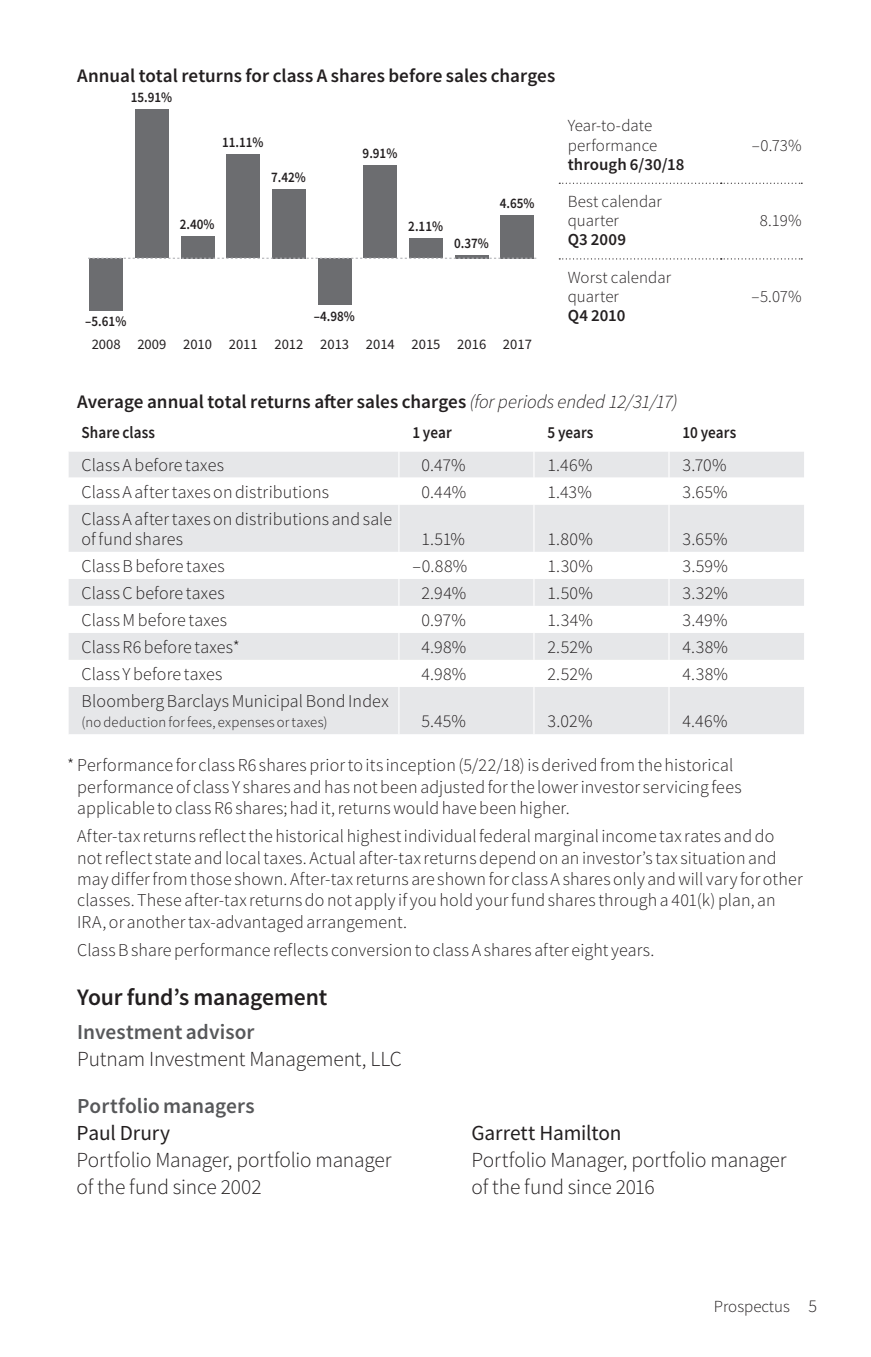
<style>
.page{position:relative;width:871px;height:1357px;background:#fff}
.page>*{position:absolute;margin:0;border:0;box-sizing:border-box;transform-origin:0 0}
.SubHead_1{font:600 23.62px "Source Sans Pro";letter-spacing:-.01em;color:#231f20}
.PortMgr{font:300 21.38px/27px "Source Sans Pro";letter-spacing:-.01em;color:#231f20}
.SubHead_2{font:600 21.38px "Source Sans Pro";letter-spacing:.005em;color:#57585a}
.Text{font:300 21.38px "Source Sans Pro";letter-spacing:-.01em;color:#231f20}
.SubHead_3{font:600 19.12px "Source Sans Pro";color:#231f20}
.Foot_no_symbol{font:300 18px/21.4px "Source Sans Pro";letter-spacing:.01em;color:#231f20}
.Table_Left{font:300 18px/20.2px "Source Sans Pro";letter-spacing:.01em;color:#231f20}
.Foot_symbol2{font:300 18px/21.4px "Source Sans Pro";letter-spacing:.005em;color:#231f20}
.Chart_Table_Stub{font:300 16.88px/19.1px "Source Sans Pro";color:#231f20}
.Table_ColHd_Left{font:600 16.88px "Source Sans Pro";letter-spacing:.005em;color:#231f20;scale:.9 1}
.Chart_Table_Column{font:300 16.88px "Source Sans Pro";color:#231f20}
.t1{font:600 14.62px/22.1px "Source Sans Pro";color:#231f20;text-align:center;scale:.9 1}
.Table_Left-2{font:300 14.62px "Source Sans Pro";letter-spacing:.02em;color:#231f20}
.t2{font:14.62px "Source Sans Pro";color:#231f20}
.s1{font-weight:400}
.s2{font-weight:600}
.s3{font-weight:300;font-style:italic}
.s4{font-size:18px}
</style>
<div class="page">
<div style="left:89px;top:258px;width:34px;height:53px;background:#6c6d70"></div>
<div style="left:135px;top:109px;width:34px;height:149px;background:#6c6d70"></div>
<div style="left:181px;top:236px;width:33px;height:22px;background:#6c6d70"></div>
<div style="left:226px;top:154px;width:34px;height:104px;background:#6c6d70"></div>
<div style="left:272px;top:189px;width:34px;height:69px;background:#6c6d70"></div>
<div style="left:318px;top:258px;width:33px;height:47px;background:#6c6d70"></div>
<div style="left:363px;top:165px;width:34px;height:93px;background:#6c6d70"></div>
<div style="left:409px;top:238px;width:34px;height:20px;background:#6c6d70"></div>
<hr style="left:455px;top:255px;width:33px;height:3px;background:#6c6d70">
<div style="left:501px;top:215px;width:33px;height:44px;background:#6c6d70"></div>
<svg style="left:88px;top:258px;width:448px;height:1px"></svg>
<svg style="left:559px;top:183px;width:243px;height:1px"></svg>
<svg style="left:559px;top:258px;width:243px;height:1px"></svg>
<div style="left:69px;top:452px;width:735px;height:282px;background:#e6e7e9"></div>
<svg style="left:69px;top:478px;width:735px;height:209px"></svg>
<svg style="left:398px;top:452px;width:1px;height:53px"></svg>
<svg style="left:533px;top:452px;width:1px;height:53px"></svg>
<svg style="left:668px;top:452px;width:1px;height:53px"></svg>
<hr style="left:398px;top:505px;width:1px;height:47px;background:#fff">
<hr style="left:533px;top:505px;width:1px;height:47px;background:#fff">
<hr style="left:668px;top:505px;width:1px;height:47px;background:#fff">
<svg style="left:398px;top:552px;width:1px;height:135px"></svg>
<svg style="left:533px;top:552px;width:1px;height:135px"></svg>
<svg style="left:668px;top:552px;width:1px;height:135px"></svg>
<hr style="left:398px;top:687px;width:1px;height:47px;background:#fff">
<hr style="left:533px;top:687px;width:1px;height:47px;background:#fff">
<hr style="left:668px;top:687px;width:1px;height:47px;background:#fff">
<p class="SubHead_3" style="left:77px;top:63px;width:479px">Annual total returns for class A shares before sales charges</p>
<p class="t1" style="left:131px;top:86px;width:48px">15.91%</p>
<p class="t1" style="left:222px;top:131px;width:48px">11.11%</p>
<p class="t1" style="left:271px;top:166px;width:40px">7.42%</p>
<p class="t1" style="left:180px;top:213px;width:40px">2.40%</p>
<p class="t1" style="left:363px;top:142px;width:40px">9.91%</p>
<p class="t1" style="left:408px;top:215px;width:40px">2.11%</p>
<p class="t1" style="left:500px;top:192px;width:40px">4.65%</p>
<p class="t1" style="left:454px;top:232px;width:40px">0.37%</p>
<p class="t1" style="left:85px;top:310px;width:47px">–5.61%<br><span class="s1">2008</span></p>
<p class="t2" style="left:137px;top:334px;width:30px">2009</p>
<p class="t2" style="left:183px;top:334px;width:30px">2010</p>
<p class="t2" style="left:229px;top:334px;width:30px">2011</p>
<p class="t2" style="left:274px;top:334px;width:30px">2012</p>
<p class="t1" style="left:314px;top:302px;width:47px;line-height:27.9px">–4.98%<br><span class="s1">2013</span></p>
<p class="t2" style="left:366px;top:334px;width:30px">2014</p>
<p class="t2" style="left:411px;top:334px;width:30px">2015</p>
<p class="t2" style="left:457px;top:334px;width:30px">2016</p>
<p class="t2" style="left:503px;top:334px;width:30px">2017</p>
<p class="Chart_Table_Stub" style="left:568px;top:116px;width:118px">Year-to-date performance <span class="s2">through 6/30/18</span></p>
<p class="Chart_Table_Stub" style="left:568px;top:192px;width:96px">Best calendar quarter<br><span class="s2">Q3 2009</span></p>
<p class="Chart_Table_Stub" style="left:568px;top:268px;width:105px">Worst calendar quarter<br><span class="s2">Q4 2010</span></p>
<p class="Chart_Table_Column" style="left:752px;top:135px;width:51px">–0.73%</p>
<p class="Chart_Table_Column" style="left:759px;top:210px;width:44px">8.19%</p>
<p class="Chart_Table_Column" style="left:751px;top:286px;width:52px">–5.07%</p>
<p class="SubHead_3" style="left:77px;top:389px;width:602px">Average annual total returns after sales charges <span class="s3">(for periods ended 12/31/17)</span></p>
<p class="Table_ColHd_Left" style="left:82px;top:421px;width:83px">Share class</p>
<p class="Table_ColHd_Left" style="left:412px;top:421px;width:45px">1 year</p>
<p class="Table_ColHd_Left" style="left:547px;top:421px;width:53px">5 years</p>
<p class="Table_ColHd_Left" style="left:682px;top:421px;width:61px">10 years</p>
<p class="Table_Left" style="left:82px;top:455px;width:144px">Class A before taxes</p>
<p class="Table_Left" style="left:421px;top:455px;width:46px">0.47%</p>
<p class="Table_Left" style="left:547px;top:455px;width:47px">1.46%</p>
<p class="Table_Left" style="left:682px;top:455px;width:46px">3.70%</p>
<p class="Table_Left" style="left:82px;top:482px;width:249px">Class A after taxes on distributions</p>
<p class="Table_Left" style="left:421px;top:482px;width:47px">0.44%</p>
<p class="Table_Left" style="left:547px;top:482px;width:46px">1.43%</p>
<p class="Table_Left" style="left:682px;top:482px;width:47px">3.65%</p>
<p class="Table_Left" style="left:82px;top:509px;width:312px">Class A after taxes on distributions and sale of fund shares</p>
<p class="Table_Left" style="left:421px;top:529px;width:45px">1.51%</p>
<p class="Table_Left" style="left:547px;top:529px;width:47px">1.80%</p>
<p class="Table_Left" style="left:682px;top:529px;width:47px">3.65%</p>
<p class="Table_Left" style="left:82px;top:556px;width:145px">Class B before taxes</p>
<p class="Table_Left" style="left:412px;top:556px;width:57px">–0.88%</p>
<p class="Table_Left" style="left:547px;top:556px;width:47px">1.30%</p>
<p class="Table_Left" style="left:682px;top:556px;width:47px">3.59%</p>
<p class="Table_Left" style="left:82px;top:583px;width:145px">Class C before taxes</p>
<p class="Table_Left" style="left:421px;top:583px;width:47px">2.94%</p>
<p class="Table_Left" style="left:547px;top:583px;width:47px">1.50%</p>
<p class="Table_Left" style="left:682px;top:583px;width:47px">3.32%</p>
<p class="Table_Left" style="left:82px;top:610px;width:147px">Class M before taxes</p>
<p class="Table_Left" style="left:421px;top:610px;width:46px">0.97%</p>
<p class="Table_Left" style="left:547px;top:610px;width:47px">1.34%</p>
<p class="Table_Left" style="left:682px;top:610px;width:46px">3.49%</p>
<p class="Table_Left" style="left:82px;top:637px;width:160px">Class R6 before taxes*</p>
<p class="Table_Left" style="left:421px;top:637px;width:47px">4.98%</p>
<p class="Table_Left" style="left:547px;top:637px;width:47px">2.52%</p>
<p class="Table_Left" style="left:682px;top:637px;width:47px">4.38%</p>
<p class="Table_Left" style="left:82px;top:664px;width:142px">Class Y before taxes</p>
<p class="Table_Left" style="left:421px;top:664px;width:47px">4.98%</p>
<p class="Table_Left" style="left:547px;top:664px;width:47px">2.52%</p>
<p class="Table_Left" style="left:682px;top:664px;width:47px">4.38%</p>
<p class="Table_Left" style="left:82px;top:691px;width:309px">Bloomberg Barclays Municipal Bond Index</p>
<p class="Table_Left-2" style="left:82px;top:713px;width:247px">(no deduction for fees, expenses or taxes)</p>
<p class="Table_Left" style="left:421px;top:711px;width:46px">5.45%</p>
<p class="Table_Left" style="left:547px;top:711px;width:47px">3.02%</p>
<p class="Table_Left" style="left:682px;top:711px;width:47px">4.46%</p>
<p class="Foot_symbol2" style="left:77px;top:755px;width:666px;text-indent:-10px">* Performance for class R6 shares prior to its inception (5/22/18) is derived from the historical performance of class Y shares and has not been adjusted for the lower investor servicing fees applicable to class R6 shares; had it, returns would have been higher.</p>
<p class="Foot_no_symbol" style="left:77px;top:825px;width:727px">After-tax returns reflect the historical highest individual federal marginal income tax rates and do not reflect state and local taxes. Actual after-tax returns depend on an investor’s tax situation and may differ from those shown. After-tax returns are shown for class A shares only and will vary for other classes. These after-tax returns do not apply if you hold your fund shares through a 401(k) plan, an IRA, or another tax-advantaged arrangement.</p>
<p class="Foot_no_symbol" style="left:77px;top:939px;width:579px">Class B share performance reflects conversion to class A shares after eight years.</p>
<p class="SubHead_1" style="left:77px;top:982px;width:251px">Your fund’s management</p>
<p class="SubHead_2" style="left:77px;top:1018px;width:179px">Investment advisor</p>
<p class="Text" style="left:77px;top:1046px;width:326px">Putnam Investment Management, LLC</p>
<p class="SubHead_2" style="left:77px;top:1092px;width:179px">Portfolio managers</p>
<p class="PortMgr" style="left:76px;top:1120px;width:316px"><span class="s1">Paul Drury<br></span>Portfolio Manager, portfolio manager of the fund since 2002</p>
<p class="PortMgr" style="left:471px;top:1120px;width:316px"><span class="s1">Garrett Hamilton<br></span>Portfolio Manager, portfolio manager of the fund since 2016</p>
<p class="Chart_Table_Stub" style="left:714px;top:1297px;width:105px">Prospectus <span class="s4">5</span></p>
</div>
